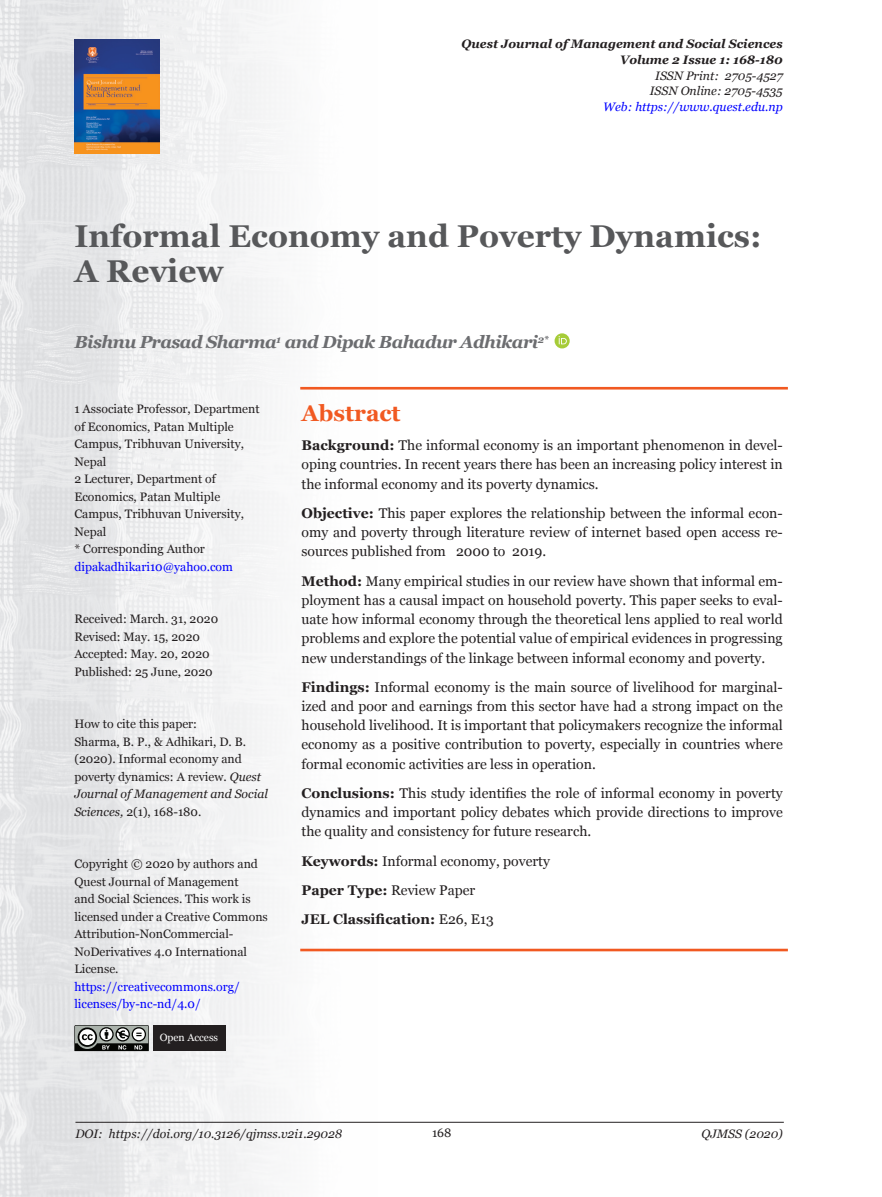
<style>
.page{position:relative;width:882px;height:1197px;background:#fff}
.page>*{position:absolute;margin:0;border:0;box-sizing:border-box;transform-origin:0 0}
.main_head_style{font:700 31.5px/35px "Georgia";color:#57585a}
.Subhead-1{font:700 22.75px "Georgia";color:#f15921}
.reference_body_text{font:italic 700 17.5px "Georgia";letter-spacing:-.03em;color:#6c6d70}
.Body_text{font:14px/19.2px "Georgia";color:#231f20;text-align:justify}
.Body_text-2{font:700 14px "Georgia";color:#231f20}
.t1{font:12.25px/17.5px "Georgia";color:#231f20}
.t2{font:12.25px/17.5px "Georgia";color:#00f}
.t3{font:italic 12.25px "Georgia";color:#231f20}
.t4{font:italic 700 12.25px "Georgia";color:#231f20}
.t5{font:italic 12.25px "Georgia";color:#00f}
.t6{font:10.5px "Georgia";color:#fff}
.s1{color:#231f20}
.s2{font-style:italic}
.s3{font-weight:700}
.s4{font-weight:400}
</style>
<div class="page">
<img style="left:0;top:0;width:378px;height:1197px">
<svg style="left:74px;top:1025px;width:81px;height:33px"></svg>
<div style="left:153px;top:1025px;width:73px;height:25px;background:#231f20"></div>
<svg style="left:555px;top:333px;width:15px;height:15px"></svg>
<svg style="left:559px;top:336px;width:8px;height:8px"></svg>
<hr style="left:300px;top:387px;width:488px;height:3px;background:#f15921">
<hr style="left:300px;top:949px;width:488px;height:2px;background:#f15921">
<img style="left:74px;top:39px;width:85px;height:115px">
<hr style="left:75px;top:1122px;width:709px;height:1px;background:#231f20">
<p class="t4" style="left:461px;top:36px;width:323px">Quest Journal of Management and Social Sciences</p>
<p class="t4" style="left:620px;top:52px;width:164px">Volume 2 Issue 1: 168-180</p>
<p class="t3" style="left:655px;top:68px;width:129px">ISSN Print: 2705-4527</p>
<p class="t3" style="left:650px;top:84px;width:134px">ISSN Online: 2705-4535</p>
<p class="t5" style="left:603px;top:100px;width:181px">Web: https://www.quest.edu.np</p>
<p class="main_head_style" style="left:74px;top:219px;width:689px">Informal Economy and Poverty Dynamics:<br>A Review</p>
<p class="reference_body_text" style="left:74px;top:331px;width:476px">Bishnu Prasad Sharma<sup>1</sup> and Dipak Bahadur Adhikari<sup>2*</sup></p>
<p class="t1" style="left:74px;top:400px;width:187px">1 Associate Professor, Department of Economics, Patan Multiple<br>Campus, Tribhuvan University,<br>Nepal</p>
<p class="t1" style="left:74px;top:470px;width:171px">2 Lecturer, Department of<br>Economics, Patan Multiple<br>Campus, Tribhuvan University,<br>Nepal</p>
<p class="t2" style="left:74px;top:540px;width:160px"><span class="s1">* Corresponding Author </span>dipakadhikari10@yahoo.com</p>
<p class="t1" style="left:74px;top:610px;width:145px">Received: March. 31, 2020</p>
<p class="t1" style="left:74px;top:628px;width:127px">Revised: May. 15, 2020</p>
<p class="t1" style="left:74px;top:645px;width:137px">Accepted: May. 20, 2020</p>
<p class="t1" style="left:74px;top:663px;width:140px">Published: 25 June, 2020</p>
<p class="t1" style="left:74px;top:715px;width:124px">How to cite this paper:</p>
<p class="t1" style="left:74px;top:733px;width:195px">Sharma, B. P., &amp; Adhikari, D. B. (2020). Informal economy and poverty dynamics: A review. <span class="s2">Quest<br>Journal of Management and Social<br>Sciences,</span> 2(1), 168-180.</p>
<p class="t1" style="left:74px;top:855px;width:195px">Copyright © 2020 by authors and<br>Quest Journal of Management<br>and Social Sciences. This work is licensed under a Creative Commons<br>Attribution-NonCommercial-</p>
<p class="t1" style="left:74px;top:943px;width:174px">NoDerivatives 4.0 International<br>License.</p>
<p class="t2" style="left:74px;top:978px;width:167px">https://creativecommons.org/ licenses/by-nc-nd/4.0/</p>
<p class="t6" style="left:160px;top:1032px;width:60px">Open Access</p>
<p class="Subhead-1" style="left:302px;top:400px;width:101px">Abstract</p>
<p class="Body_text" style="left:302px;top:436px;width:483px"><span class="s3">Background:</span> The informal economy is an important phenomenon in devel&shy;oping countries. In recent years there has been an increasing policy interest in the informal economy and its poverty dynamics.</p>
<p class="Body_text" style="left:302px;top:503px;width:483px"><span class="s3">Objective:</span> This paper explores the relationship between the informal econ&shy;omy and poverty through literature review of internet based open access re&shy;sources published from 2000 to 2019.</p>
<p class="Body_text" style="left:302px;top:571px;width:483px"><span class="s3">Method:</span> Many empirical studies in our review have shown that informal em&shy;ployment has a causal impact on household poverty. This paper seeks to eval&shy;uate how informal economy through the theoretical lens applied to real world problems and explore the potential value of empirical evidences in progressing new understandings of the linkage between informal economy and poverty.</p>
<p class="Body_text" style="left:302px;top:677px;width:483px"><span class="s3">Findings:</span> Informal economy is the main source of livelihood for marginal&shy;ized and poor and earnings from this sector have had a strong impact on the household livelihood. It is important that policymakers recognize the informal economy as a positive contribution to poverty, especially in countries where formal economic activities are less in operation.</p>
<p class="Body_text" style="left:302px;top:783px;width:483px"><span class="s3">Conclusions:</span> This study identifies the role of informal economy in poverty dynamics and important policy debates which provide directions to improve the quality and consistency for future research.</p>
<p class="Body_text" style="left:302px;top:851px;width:250px"><span class="s3">Keywords:</span> Informal economy, poverty</p>
<p class="Body_text" style="left:302px;top:880px;width:175px"><span class="s3">Paper Type:</span> Review Paper</p>
<p class="Body_text-2" style="left:302px;top:911px;width:194px">JEL Classification: <span class="s4">E26, E13</span></p>
<p class="t3" style="left:75px;top:1127px;width:268px">DOI: https://doi.org/10.3126/qjmss.v2i1.29028</p>
<p class="t1" style="left:432px;top:1124px;width:21px">168</p>
<p class="t3" style="left:702px;top:1127px;width:83px">QJMSS (2020)</p>
</div>
